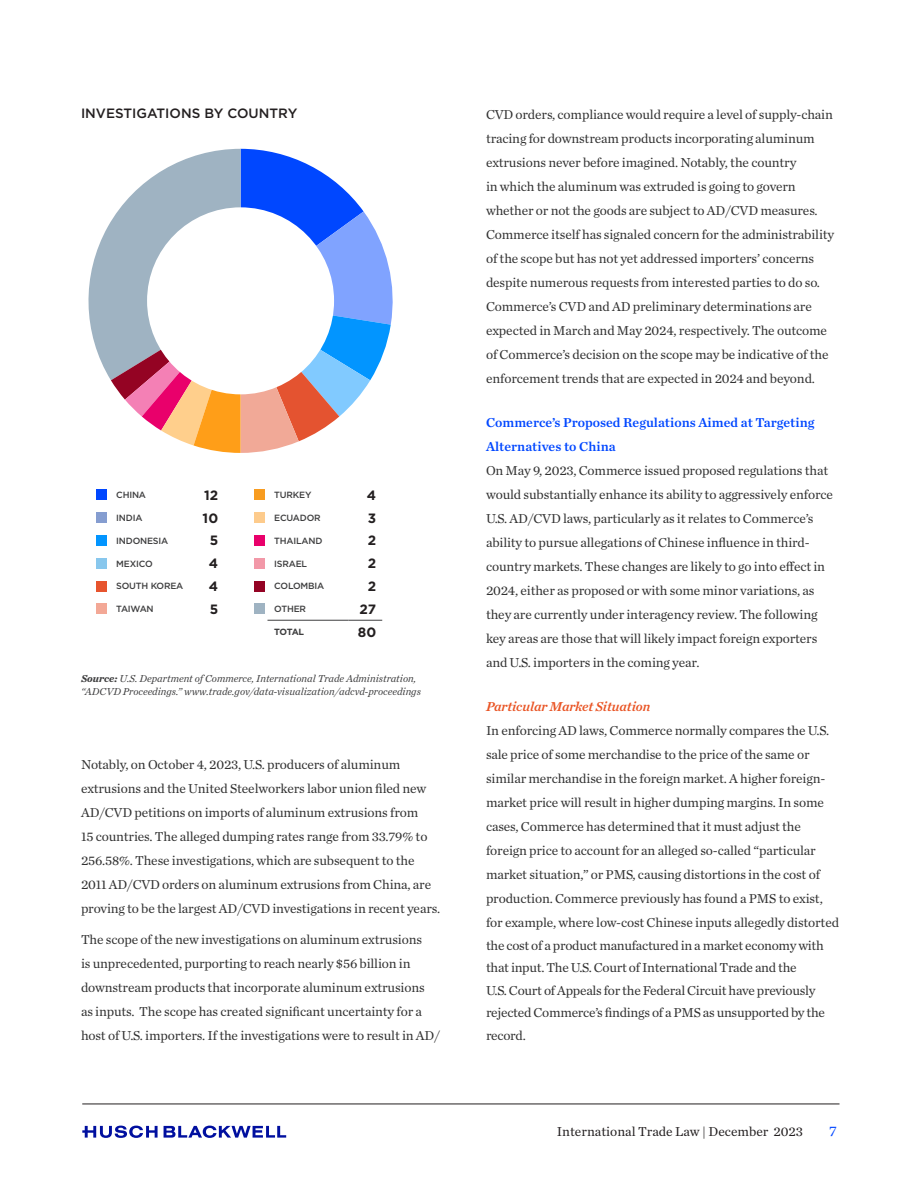
<style>
.page{position:relative;width:918px;height:1188px;background:#fff}
.page>*{position:absolute;margin:0;border:0;box-sizing:border-box;transform-origin:0 0}
.t1{font:15px "Chronicle Text G1";color:#0047ff}
.t2{font:13.5px/24px "Chronicle Text G1";letter-spacing:-.01em;color:#313131}
.t3{font:13.5px/24px "Chronicle Text G1 Semi";color:#0047ff}
.t4{font:13.5px "Chronicle Text G1";color:#231f20}
.t5{font:500 13.5px "Gotham";color:#231f20}
.t6{font:700 13.5px "Gotham";color:#231f20}
.t7{font:italic 10.5px/13.5px "Chronicle Text G1";color:#3e3e3f}
.t8{font:500 9px "Gotham";letter-spacing:-.02em;color:#3e3e3f}
.t9{font:700 9px "Gotham";letter-spacing:-.05em;color:#3e3e3f}
.s1{font-family:"Chronicle Text G2";font-weight:700}
.s2{font-family:"Chronicle Text G1 Semi";font-style:italic;color:#e95424}
</style>
<div class="page">
<hr style="left:82px;top:1104px;width:758px;height:1px;background:#231f20">
<svg style="left:82px;top:1126px;width:76px;height:12px"></svg>
<svg style="left:164px;top:1126px;width:122px;height:12px"></svg>
<hr style="left:267px;top:620px;width:81px;height:1px;background:#3e3e3f">
<hr style="left:348px;top:620px;width:34px;height:1px;background:#3e3e3f">
<div style="left:254px;top:489px;width:11px;height:11px;background:#f89c20"></div>
<div style="left:254px;top:512px;width:11px;height:11px;background:#fdcb8c"></div>
<div style="left:254px;top:535px;width:11px;height:11px;background:#e9006b"></div>
<div style="left:254px;top:558px;width:11px;height:11px;background:#f298a8"></div>
<div style="left:254px;top:581px;width:11px;height:10px;background:#940324"></div>
<div style="left:254px;top:603px;width:11px;height:11px;background:#9fb3c2"></div>
<div style="left:96px;top:489px;width:11px;height:11px;background:#0047ff"></div>
<div style="left:96px;top:512px;width:11px;height:11px;background:#859dd0"></div>
<div style="left:96px;top:535px;width:11px;height:11px;background:#0295ff"></div>
<div style="left:96px;top:558px;width:11px;height:11px;background:#88c7ed"></div>
<div style="left:96px;top:581px;width:11px;height:10px;background:#e7542e"></div>
<div style="left:96px;top:603px;width:11px;height:11px;background:#f3a896"></div>
<svg style="left:88px;top:149px;width:305px;height:304px"></svg>
<div style="left:147px;top:207px;width:187px;height:187px;background:#fff;border-radius:50%"></div>
<p class="t5" style="left:81px;top:104px;width:218px">INVESTIGATIONS BY COUNTRY</p>
<p class="t8" style="left:116px;top:489px;width:31px">CHINA</p>
<p class="t6" style="left:204px;top:487px;width:16px">12</p>
<p class="t8" style="left:116px;top:512px;width:28px">INDIA</p>
<p class="t6" style="left:203px;top:510px;width:17px">10</p>
<p class="t8" style="left:116px;top:535px;width:54px">INDONESIA</p>
<p class="t6" style="left:210px;top:533px;width:10px">5</p>
<p class="t8" style="left:116px;top:557px;width:38px">MEXICO</p>
<p class="t6" style="left:209px;top:556px;width:11px">4</p>
<p class="t8" style="left:116px;top:580px;width:69px">SOUTH KOREA</p>
<p class="t6" style="left:209px;top:578px;width:11px">4</p>
<p class="t8" style="left:116px;top:603px;width:39px">TAIWAN</p>
<p class="t6" style="left:210px;top:601px;width:10px">5</p>
<p class="t8" style="left:274px;top:489px;width:39px">TURKEY</p>
<p class="t6" style="left:367px;top:487px;width:11px">4</p>
<p class="t8" style="left:274px;top:512px;width:48px">ECUADOR</p>
<p class="t6" style="left:368px;top:510px;width:10px">3</p>
<p class="t8" style="left:274px;top:535px;width:50px">THAILAND</p>
<p class="t6" style="left:368px;top:533px;width:10px">2</p>
<p class="t8" style="left:274px;top:557px;width:34px">ISRAEL</p>
<p class="t6" style="left:368px;top:556px;width:10px">2</p>
<p class="t8" style="left:274px;top:580px;width:51px">COLOMBIA</p>
<p class="t6" style="left:368px;top:578px;width:10px">2</p>
<p class="t8" style="left:274px;top:603px;width:33px">OTHER</p>
<p class="t6" style="left:360px;top:601px;width:18px">27</p>
<p class="t9" style="left:274px;top:627px;width:31px">TOTAL</p>
<p class="t6" style="left:358px;top:624px;width:20px">80</p>
<p class="t7" style="left:81px;top:671px;width:341px"><span class="s1">Source:</span> U.S. Department of Commerce, International Trade Administration, “ADCVD Proceedings.” www.trade.gov/data-visualization/adcvd-proceedings</p>
<p class="t2" style="left:81px;top:752px;width:361px">Notably, on October 4, 2023, U.S. producers of aluminum extrusions and the United Steelworkers labor union filed new AD/CVD petitions on imports of aluminum extrusions from<br>15 countries. The alleged dumping rates range from 33.79% to 256.58%. These investigations, which are subsequent to the 2011 AD/CVD orders on aluminum extrusions from China, are proving to be the largest AD/CVD investigations in recent years.</p>
<p class="t2" style="left:81px;top:927px;width:361px">The scope of the new investigations on aluminum extrusions<br>is unprecedented, purporting to reach nearly $56 billion in downstream products that incorporate aluminum extrusions as inputs. The scope has created significant uncertainty for a host of U.S. importers. If the investigations were to result in AD/</p>
<p class="t2" style="left:486px;top:102px;width:350px">CVD orders, compliance would require a level of supply-chain tracing for downstream products incorporating aluminum extrusions never before imagined. Notably, the country<br>in which the aluminum was extruded is going to govern whether or not the goods are subject to AD/CVD measures.<br>Commerce itself has signaled concern for the administrability of the scope but has not yet addressed importers’ concerns despite numerous requests from interested parties to do so.<br>Commerce’s CVD and AD preliminary determinations are expected in March and May 2024, respectively. The outcome of Commerce’s decision on the scope may be indicative of the enforcement trends that are expected in 2024 and beyond.</p>
<p class="t3" style="left:486px;top:410px;width:330px">Commerce’s Proposed Regulations Aimed at Targeting<br>Alternatives to China</p>
<p class="t2" style="left:486px;top:458px;width:349px">On May 9, 2023, Commerce issued proposed regulations that would substantially enhance its ability to aggressively enforce U.S. AD/CVD laws, particularly as it relates to Commerce’s ability to pursue allegations of Chinese influence in third&shy;country markets. These changes are likely to go into effect in 2024, either as proposed or with some minor variations, as they are currently under interagency review. The following key areas are those that will likely impact foreign exporters and U.S. importers in the coming year.</p>
<p class="t2" style="left:486px;top:694px;width:355px"><span class="s2">Particular Market Situation<br></span>In enforcing AD laws, Commerce normally compares the U.S. sale price of some merchandise to the price of the same or similar merchandise in the foreign market. A higher foreign&shy;market price will result in higher dumping margins. In some cases, Commerce has determined that it must adjust the foreign price to account for an alleged so-called “particular market situation,” or PMS, causing distortions in the cost of production. Commerce previously has found a PMS to exist, for example, where low-cost Chinese inputs allegedly distorted</p>
<p class="t2" style="left:486px;top:933px;width:341px;line-height:22.5px">the cost of a product manufactured in a market economy with that input. The U.S. Court of International Trade and the<br>U.S. Court of Appeals for the Federal Circuit have previously rejected Commerce’s findings of a PMS as unsupported by the record.</p>
<p class="t4" style="left:557px;top:1121px;width:248px">International Trade Law | December 2023</p>
<p class="t1" style="left:829px;top:1119px;width:9px">7</p>
</div>
